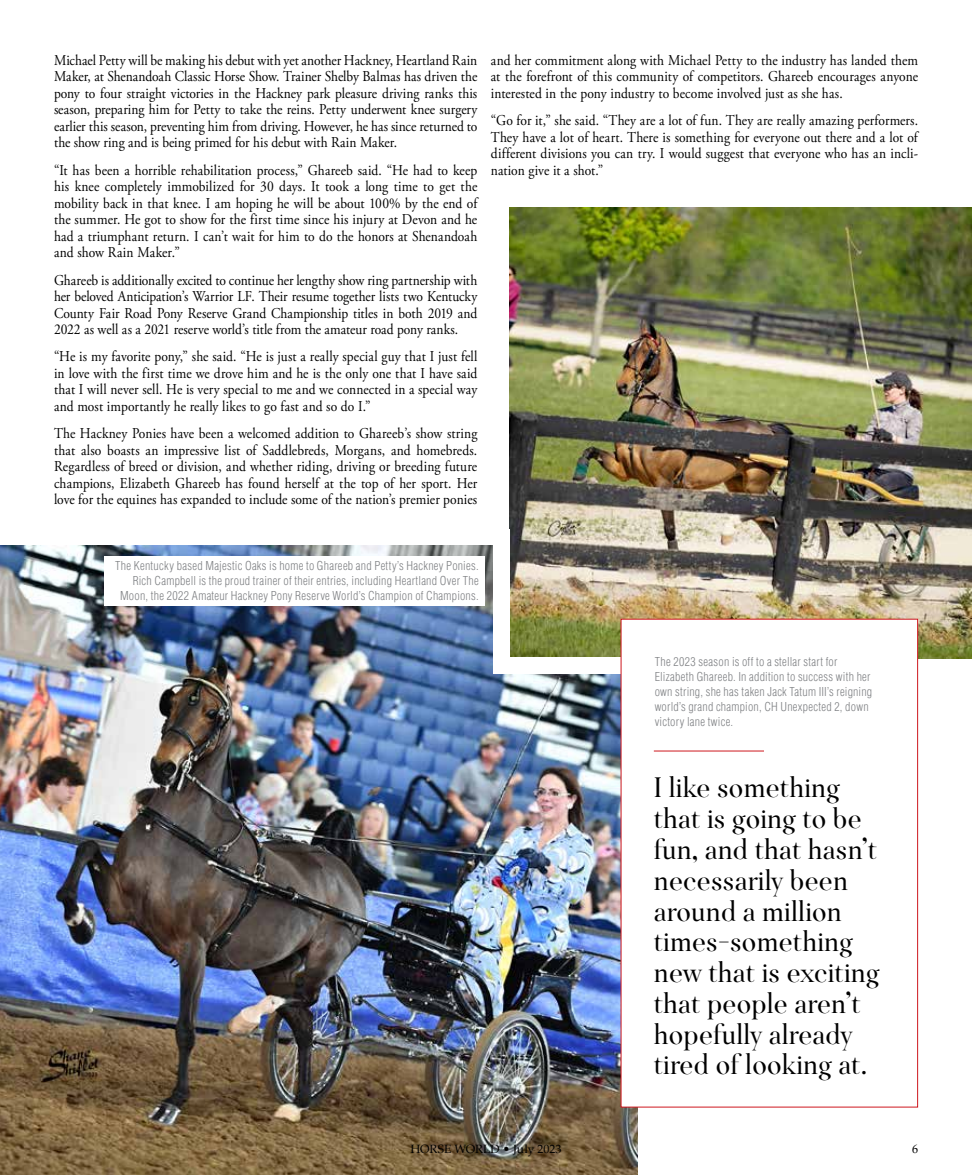
<style>
.page{position:relative;width:972px;height:1175px;background:#fff}
.page>*{position:absolute;margin:0;border:0;box-sizing:border-box;transform-origin:0 0}
.t1{font:500 27px/30.8px "Love Moon Swash";letter-spacing:.01em;color:#000}
.t2{font:15px/16.5px "Adobe Garamond Pro";color:#000;text-align:justify;scale:.9 1}
.t3{font:300 condensed 12px/15px "Helvetica LT Std";letter-spacing:.02em;color:#808285;text-align:right}
.t4{font:12px "Palatino";letter-spacing:-.005em;color:#000}
</style>
<div class="page">
<img style="left:0;top:545px;width:637px;height:629px">
<img style="left:510px;top:207px;width:462px;height:451px">
<div style="left:494px;top:529px;width:16px;height:144px;background:#fff"></div>
<div style="left:104px;top:556px;width:380px;height:50px;background:#fff"></div>
<div style="left:502px;top:657px;width:120px;height:16px;background:#fff"></div>
<div style="left:621px;top:619px;width:297px;height:488px;background:#fff"></div>
<div style="left:621px;top:619px;width:297px;height:488px;border:1px solid #ce171e"></div>
<hr style="left:654px;top:750px;width:110px;height:1px;background:#ce171e">
<p class="t2" style="left:54px;top:52px;width:472px">Michael Petty will be making his debut with yet another Hackney, Heartland Rain Maker, at Shenandoah Classic Horse Show. Trainer Shelby Balmas has driven the pony to four straight victories in the Hackney park pleasure driving ranks this season, preparing him for Petty to take the reins. Petty underwent knee surgery earlier this season, preventing him from driving. However, he has since returned to the show ring and is being primed for his debut with Rain Maker.</p>
<p class="t2" style="left:54px;top:162px;width:472px">“It has been a horrible rehabilitation process,” Ghareeb said. “He had to keep his knee completely immobilized for 30 days. It took a long time to get the mobility back in that knee. I am hoping he will be about 100% by the end of the summer. He got to show for the first time since his injury at Devon and he had a triumphant return. I can’t wait for him to do the honors at Shenandoah and show Rain Maker.”</p>
<p class="t2" style="left:54px;top:272px;width:472px">Ghareeb is additionally excited to continue her lengthy show ring partnership with her beloved Anticipation’s Warrior LF. Their resume together lists two Kentucky County Fair Road Pony Reserve Grand Championship titles in both 2019 and 2022 as well as a 2021 reserve world’s title from the amateur road pony ranks.</p>
<p class="t2" style="left:54px;top:349px;width:472px">“He is my favorite pony,” she said. “He is just a really special guy that I just fell in love with the first time we drove him and he is the only one that I have said that I will never sell. He is very special to me and we connected in a special way and most importantly he really likes to go fast and so do I.”</p>
<p class="t2" style="left:54px;top:426px;width:472px">The Hackney Ponies have been a welcomed addition to Ghareeb’s show string that also boasts an impressive list of Saddlebreds, Morgans, and homebreds.<br>Regardless of breed or division, and whether riding, driving or breeding future champions, Elizabeth Ghareeb has found herself at the top of her sport. Her love for the equines has expanded to include some of the nation’s premier ponies</p>
<p class="t2" style="left:491px;top:52px;width:476px">and her commitment along with Michael Petty to the industry has landed them at the forefront of this community of competitors. Ghareeb encourages anyone interested in the pony industry to become involved just as she has.</p>
<p class="t2" style="left:491px;top:113px;width:476px">“Go for it,” she said. “They are a lot of fun. They are really amazing performers.<br>They have a lot of heart. There is something for everyone out there and a lot of different divisions you can try. I would suggest that everyone who has an incli&shy;nation give it a shot.”</p>
<p class="t3" style="left:115px;top:558px;width:365px">The Kentucky based Majestic Oaks is home to Ghareeb and Petty’s Hackney Ponies.<br>Rich Campbell is the proud trainer of their entries, including Heartland Over The<br>Moon, the 2022 Amateur Hackney Pony Reserve World’s Champion of Champions.</p>
<p class="t3" style="left:655px;top:654px;width:219px;text-align:left">The 2023 season is off to a stellar start for Elizabeth Ghareeb. In addition to success with her own string, she has taken Jack Tatum III’s reigning world’s grand champion, CH Unexpected 2, down victory lane twice.</p>
<h1 class="t1" style="left:654px;top:772px;width:227px">I like something that is going to be fun, and that hasn’t necessarily been around a million times-something new that is exciting that people aren’t hopefully already tired of looking at.</h1>
<p class="t4" style="left:410px;top:1138px;width:153px">HORSE WORLD • July 2023</p>
<p class="t4" style="left:912px;top:1138px;width:7px">6</p>
</div>
